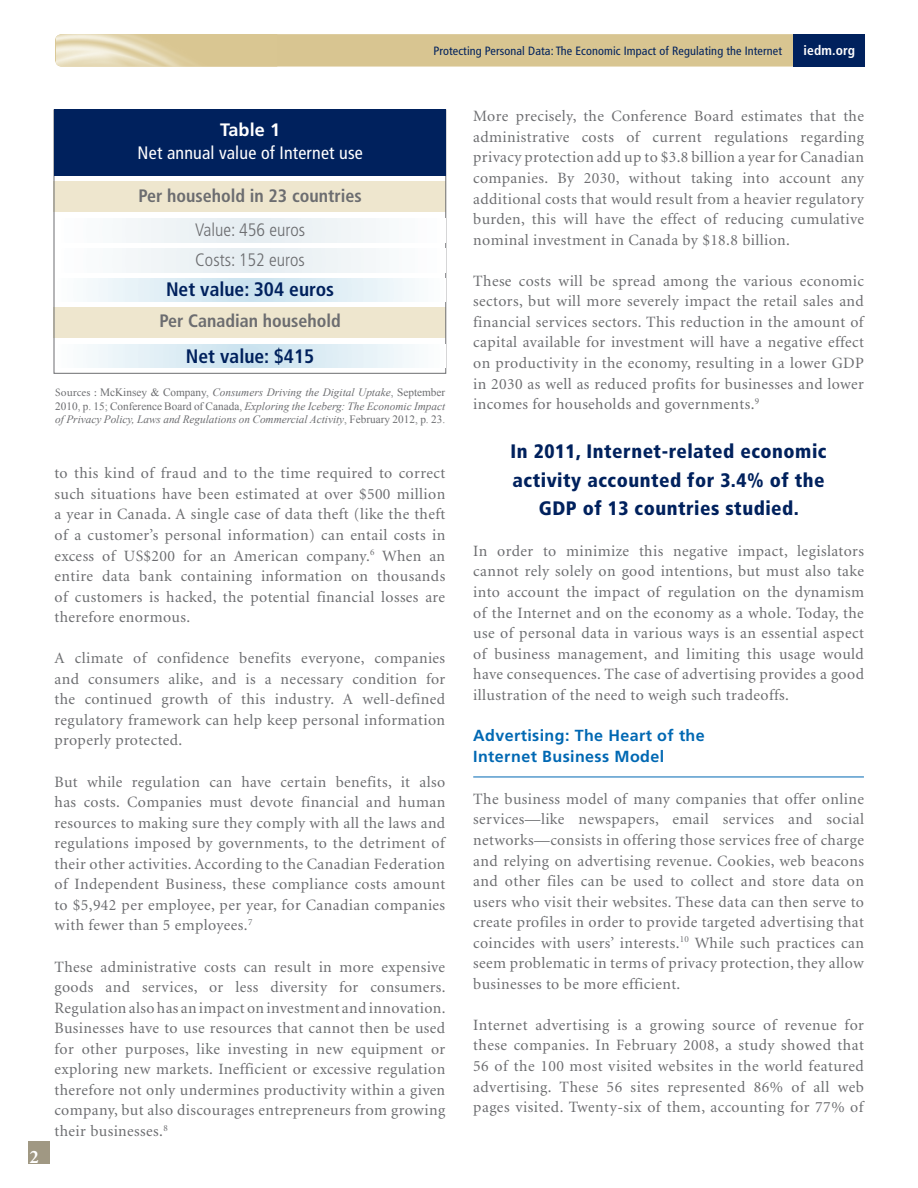
<style>
.page{position:relative;width:918px;height:1188px;background:#fff}
.page>*{position:absolute;margin:0;border:0;box-sizing:border-box;transform-origin:0 0}
.t1{font:900 condensed 19.5px/28.5px "Frutiger";letter-spacing:.025em;color:#00215d;text-align:center}
.t2{font:700 condensed 19.5px "Frutiger";color:#00215d}
.t3{font:700 19.2px "Minion";color:#fff}
.t4{font:700 condensed 18px "Frutiger";color:#6c6d70}
.t5{font:300 condensed 18px "Frutiger";color:#6c6d70}
.t6{font:condensed 18px "Frutiger";letter-spacing:.01em;color:#fff}
.t7{font:700 18px "Frutiger";letter-spacing:.01em;color:#fff}
.t8{font:700 16.05px/21px "Frutiger";letter-spacing:.025em;color:#0168b3}
.t9{font:15.75px/20.5px "Minion";letter-spacing:.025em;color:#6c6d70;text-align:justify}
.t10{font:700 condensed 13.5px "Frutiger";letter-spacing:.01em;color:#fff}
.t11{font:condensed 12px "Frutiger";letter-spacing:.01em;color:#00215d}
.t12{font:italic 11.25px/13.5px "Times New Roman";color:#6c6d70;text-align:justify}
.s1{font-family:"Minion";font-style:normal}
.s2{font-style:normal}
</style>
<div class="page">
<div style="left:54px;top:181px;width:392px;height:30px;background:#eee6ce"></div>
<div style="left:54px;top:307px;width:392px;height:30px;background:#eee6ce"></div>
<div style="left:55px;top:219px;width:390px;height:23px;background:#f1f5f7"></div>
<div style="left:55px;top:249px;width:390px;height:23px;background:#f1f5f7"></div>
<svg style="left:88px;top:278px;width:326px;height:24px;background:#deedf4"></svg>
<svg style="left:88px;top:345px;width:326px;height:23px;background:#deedf4"></svg>
<div style="left:54px;top:110px;width:391px;height:66px;background:#00215d"></div>
<div style="left:28px;top:1142px;width:21px;height:22px;background:#a09883"></div>
<div style="left:55px;top:34px;width:739px;height:33px;background:#d8c591"></div>
<img style="left:56px;top:34px;width:221px;height:33px">
<div style="left:794px;top:34px;width:71px;height:33px;background:#00215d"></div>
<hr style="left:473px;top:777px;width:391px;height:1px;background:#0168b3">
<p class="t11" style="left:433px;top:44px;width:350px">Protecting Personal Data: The Economic Impact of Regulating the Internet</p>
<p class="t10" style="left:804px;top:43px;width:53px">iedm.org</p>
<p class="t7" style="left:220px;top:120px;width:62px">Table 1</p>
<p class="t6" style="left:138px;top:142px;width:227px">Net annual value of Internet use</p>
<p class="t4" style="left:139px;top:185px;width:225px">Per household in 23 countries</p>
<p class="t5" style="left:195px;top:219px;width:112px">Value: 456 euros</p>
<p class="t5" style="left:195px;top:249px;width:111px">Costs: 152 euros</p>
<p class="t2" style="left:166px;top:278px;width:170px">Net value: 304 euros</p>
<p class="t4" style="left:159px;top:310px;width:183px">Per Canadian household</p>
<p class="t2" style="left:186px;top:344px;width:130px">Net value: $415</p>
<p class="t12" style="left:55px;top:386px;width:392px"><span class="s1">Sources :</span> <span class="s2">McKinsey &amp; Company,</span> Consumers Driving the Digital Uptake<span class="s2">, September 2010, p. 15; Conference Board of Canada,</span> Exploring the Iceberg: The Economic Impact of Privacy Policy, Laws and Regulations on Commercial Activity<span class="s2">, February 2012, p. 23.</span></p>
<p class="t3" style="left:29px;top:1147px;width:11px">2</p>
<p class="t9" style="left:55px;top:464px;width:392px">to this kind of fraud and to the time required to correct such situations have been estimated at over $500 million a year in Canada. A single case of data theft (like the theft of a customer’s personal information) can entail costs in excess of US$200 for an American company.<sup>6</sup> When an entire data bank containing information on thousands of customers is hacked, the potential financial losses are therefore enormous.</p>
<p class="t9" style="left:55px;top:649px;width:392px">A climate of confidence benefits everyone, companies and consumers alike, and is a necessary condition for the continued growth of this industry. A well-defined regulatory framework can help keep personal information properly protected.</p>
<p class="t9" style="left:55px;top:772px;width:392px">But while regulation can have certain benefits, it also has costs. Companies must devote financial and human resources to making sure they comply with all the laws and regulations imposed by governments, to the detriment of their other activities. According to the Canadian Federation of Independent Business, these compliance costs amount to $5,942 per employee, per year, for Canadian companies with fewer than 5 employees.<sup>7</sup></p>
<p class="t9" style="left:55px;top:957px;width:393px">These administrative costs can result in more expensive goods and services, or less diversity for consumers.<br>Regulation also has an impact on investment and innovation.<br>Businesses have to use resources that cannot then be used for other purposes, like investing in new equipment or exploring new markets. Inefficient or excessive regulation therefore not only undermines productivity within a given company, but also discourages entrepreneurs from growing their businesses.<sup>8</sup></p>
<p class="t9" style="left:473px;top:107px;width:392px">More precisely, the Conference Board estimates that the administrative costs of current regulations regarding privacy protection add up to $3.8 billion a year for Canadian companies. By 2030, without taking into account any additional costs that would result from a heavier regulatory burden, this will have the effect of reducing cumulative nominal investment in Canada by $18.8 billion.</p>
<p class="t9" style="left:473px;top:271px;width:392px">These costs will be spread among the various economic sectors, but will more severely impact the retail sales and financial services sectors. This reduction in the amount of capital available for investment will have a negative effect on productivity in the economy, resulting in a lower GDP in 2030 as well as reduced profits for businesses and lower incomes for households and governments.<sup>9</sup></p>
<p class="t1" style="left:511px;top:437px;width:318px">In 2011, Internet-related economic activity accounted for 3.4% of the<br>GDP of 13 countries studied.</p>
<p class="t9" style="left:473px;top:541px;width:392px">In order to minimize this negative impact, legislators cannot rely solely on good intentions, but must also take into account the impact of regulation on the dynamism of the Internet and on the economy as a whole. Today, the use of personal data in various ways is an essential aspect of business management, and limiting this usage would have consequences. The case of advertising provides a good illustration of the need to weigh such tradeoffs.</p>
<p class="t8" style="left:473px;top:725px;width:233px">Advertising: The Heart of the<br>Internet Business Model</p>
<p class="t9" style="left:473px;top:789px;width:392px">The business model of many companies that offer online services—like newspapers, email services and social networks—consists in offering those services free of charge and relying on advertising revenue. Cookies, web beacons and other files can be used to collect and store data on users who visit their websites. These data can then serve to create profiles in order to provide targeted advertising that coincides with users’ interests.<sup>10</sup> While such practices can seem problematic in terms of privacy protection, they allow businesses to be more efficient.</p>
<p class="t9" style="left:473px;top:1015px;width:392px">Internet advertising is a growing source of revenue for these companies. In February 2008, a study showed that 56 of the 100 most visited websites in the world featured advertising. These 56 sites represented 86% of all web pages visited. Twenty-six of them, accounting for 77% of</p>
</div>
